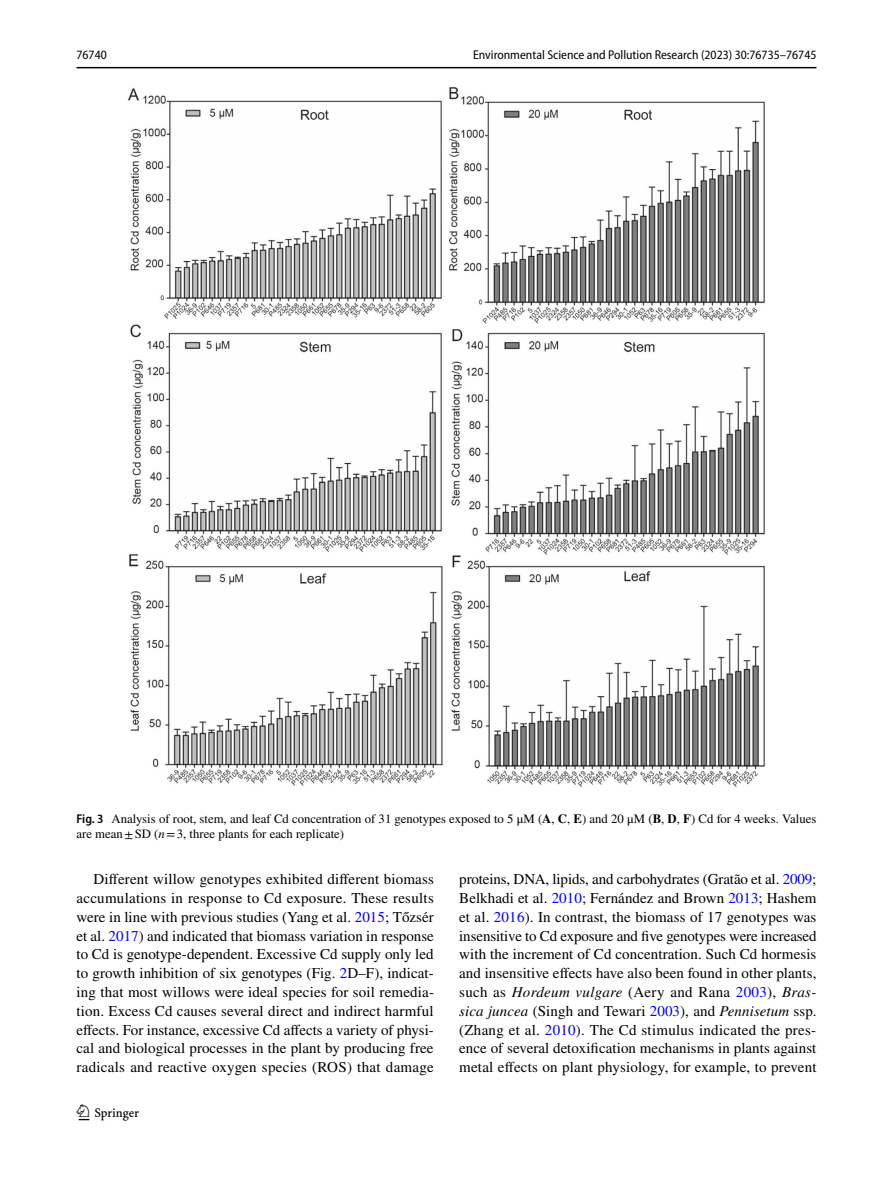
<style>
.page{position:relative;width:893px;height:1187px;background:#fff}
.page>*{position:absolute;margin:0;border:0;box-sizing:border-box;transform-origin:0 0}
.t1{font:22.5px "Springnew Regular 2";color:#000}
.t2{font:15px/18.8px "STIX";letter-spacing:.015em;color:#000;text-align:justify}
.t3{font:12.75px/15px "STIX";color:#000}
.t4{font:semi-condensed 12.75px "Myriad Pro";color:#000}
.s1{font-family:"Myriad Pro";font-weight:600;font-stretch:semi-condensed}
.s2{font-weight:700}
.s3{font-style:italic}
.s4{color:#00f}
</style>
<div class="page">
<hr style="left:77px;top:67px;width:739px;height:1px;background:#000">
<img style="left:128px;top:87px;width:637px;height:700px">
<p class="t4" style="left:77px;top:48px;width:32px">76740</p>
<p class="t4" style="left:473px;top:48px;width:345px">Environmental Science and Pollution Research (2023) 30:76735–76745</p>
<p class="t3" style="left:77px;top:811px;width:741px"><span class="s1">Fig. 3</span> Analysis of root, stem, and leaf Cd concentration of 31 genotypes exposed to 5 μM (<span class="s2">A</span>, <span class="s2">C</span>, <span class="s2">E</span>) and 20 μM (<span class="s2">B</span>, <span class="s2">D</span>, <span class="s2">F</span>) Cd for 4 weeks. Values are mean±SD (<span class="s3">n</span>=3, three plants for each replicate)</p>
<p class="t2" style="left:77px;top:871px;width:359px;text-indent:17px">Different willow genotypes exhibited different biomass accumulations in response to Cd exposure. These results were in line with previous studies (Yang et al. <span class="s4">2015</span>; Tőzsér et al. <span class="s4">2017</span>) and indicated that biomass variation in response to Cd is genotype-dependent. Excessive Cd supply only led to growth inhibition of six genotypes (Fig. <span class="s4">2</span>D–F), indicat&shy;ing that most willows were ideal species for soil remedia&shy;tion. Excess Cd causes several direct and indirect harmful effects. For instance, excessive Cd affects a variety of physi&shy;cal and biological processes in the plant by producing free radicals and reactive oxygen species (ROS) that damage</p>
<p class="t2" style="left:459px;top:871px;width:359px">proteins, DNA, lipids, and carbohydrates (Gratão et al. <span class="s4">2009</span>; Belkhadi et al. <span class="s4">2010</span>; Fernández and Brown <span class="s4">2013</span>; Hashem et al. <span class="s4">2016</span>). In contrast, the biomass of 17 genotypes was insensitive to Cd exposure and five genotypes were increased with the increment of Cd concentration. Such Cd hormesis and insensitive effects have also been found in other plants, such as <span class="s3">Hordeum vulgare</span> (Aery and Rana <span class="s4">2003</span>), <span class="s3">Bras&shy;sica juncea</span> (Singh and Tewari <span class="s4">2003</span>), and <span class="s3">Pennisetum</span> ssp. (Zhang et al. <span class="s4">2010</span>). The Cd stimulus indicated the pres&shy;ence of several detoxification mechanisms in plants against metal effects on plant physiology, for example, to prevent</p>
<h1 class="t1" style="left:79px;top:1104px;width:62px">1 3</h1>
</div>
